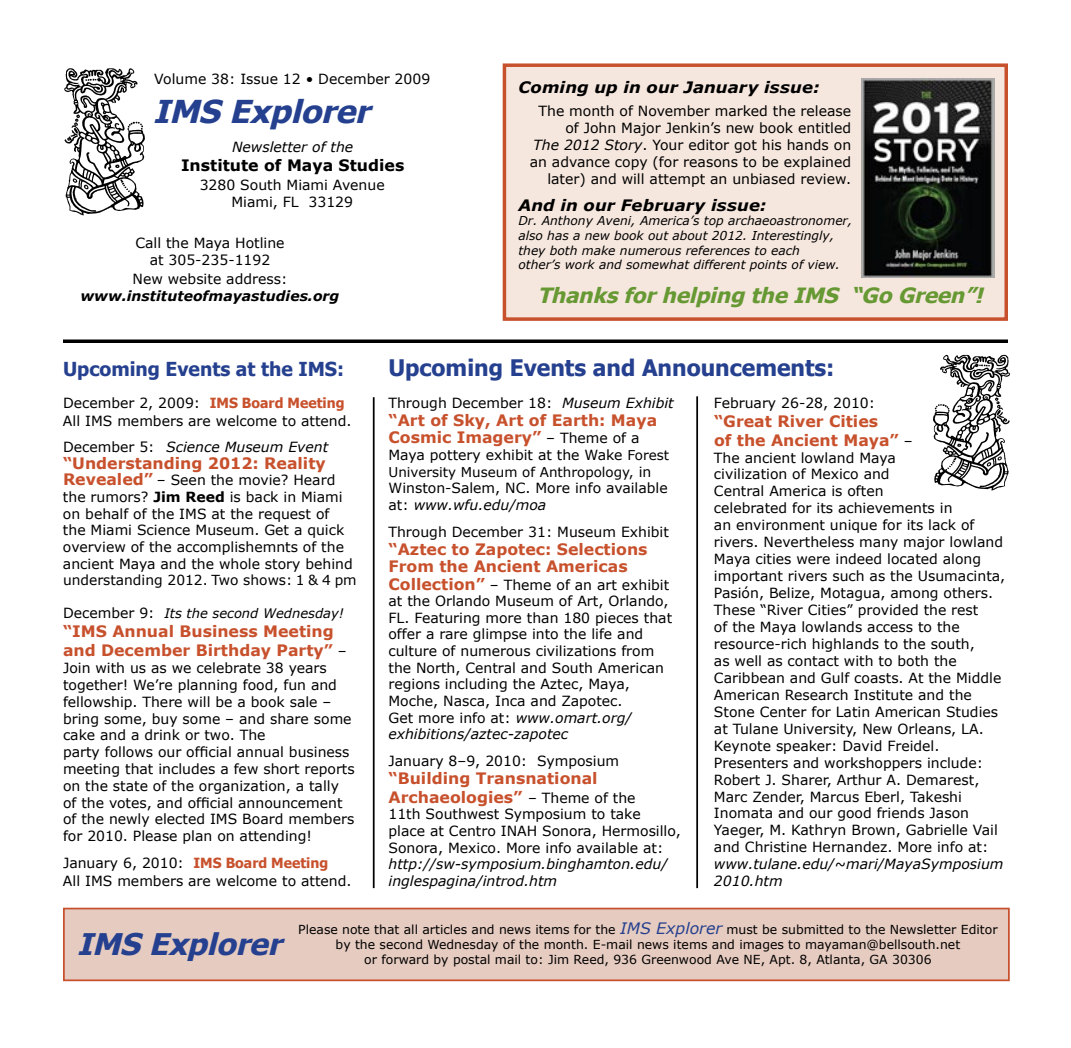
<style>
.page{position:relative;width:1071px;height:1048px;background:#fff}
.page>*{position:absolute;margin:0;border:0;box-sizing:border-box;transform-origin:0 0}
.t1{font:italic 700 31.5px "Tahoma";color:#25408f;scale:1.05 1}
.t2{font:italic 700 29.75px "Tahoma";color:#25408f;scale:1.05 1}
.t3{font:700 22.75px "Tahoma";color:#25408f}
.t4{font:italic 700 21px "Tahoma";color:#693;scale:1.05 1}
.t5{font:700 19.25px "Tahoma";color:#25408f}
.t6{font:700 15.75px/18.9px "Verdana";color:#c8512d}
.t7{font:italic 700 15.75px "Verdana";letter-spacing:.005em;color:#000;scale:1.05 1}
.t8{font:700 15.75px "Verdana";color:#000}
.t9{font:14px/17px "Verdana";color:#000}
.t10{font:italic 14px/16.6px "Verdana";color:#000}
.t11{font:italic 700 14px "Verdana";color:#000}
.t12{font:700 14px "Tahoma";color:#c8512d}
.t13{font:13.83px "Verdana";color:#000}
.t14{font:13.47px "Verdana";color:#000}
.t15{font:italic 13.12px "Verdana";color:#000}
.t16{font:12.42px/14.9px "Verdana";color:#000;text-align:center}
.t17{font:italic 12.25px/14.7px "Verdana";color:#000}
.s1{font-style:italic}
.s2{font-family:"Tahoma";font-weight:700;color:#c8512d}
.s3{font-style:normal}
.s4{font-weight:700;font-size:15.75px;color:#c8512d}
.s5{font-weight:700}
.s6{font-style:normal;font-size:14px}
.s7{font-size:15.4px}
.s8{font-weight:400;font-size:14px;color:#000}
.s9{font-family:"Verdana";font-weight:400;color:#000}
.s10{font-size:13.47px}
.s11{font-size:14px}
.s12{font-style:italic;font-size:15.75px;color:#25408f}
</style>
<div class="page">
<img style="left:933px;top:354px;width:77px;height:137px">
<hr style="left:696px;top:396px;width:2px;height:492px;background:#000">
<hr style="left:373px;top:397px;width:2px;height:491px;background:#000">
<img style="left:64px;top:68px;width:81px;height:148px">
<div style="left:503px;top:63px;width:505px;height:258px;background:#f6e7de;border:4px solid #c8512d"></div>
<svg style="left:63px;top:339px;width:945px;height:4px;fill:#000"></svg>
<img style="left:861px;top:79px;width:133px;height:199px">
<div style="left:63px;top:907px;width:947px;height:74px;background:#e6cbc0;border:2px solid #c8512d"></div>
<p class="t9" style="left:154px;top:70px;width:277px">Volume 38: Issue 12 • December 2009</p>
<h1 class="t1" style="left:153px;top:91px;width:216px">IMS Explorer</h1>
<p class="t10" style="left:232px;top:138px;width:123px">Newsletter of the</p>
<p class="t8" style="left:181px;top:155px;width:225px">Institute of Maya Studies</p>
<p class="t9" style="left:200px;top:176px;width:186px;text-align:center">3280 South Miami Avenue<br>Miami, FL 33129</p>
<p class="t9" style="left:135px;top:234px;width:151px;text-align:center">Call the Maya Hotline at 305-235-1192</p>
<p class="t9" style="left:133px;top:270px;width:156px">New website address:</p>
<p class="t11" style="left:81px;top:286px;width:260px">www.instituteofmayastudies.org</p>
<p class="t7" style="left:518px;top:77px;width:288px">Coming up in our January issue:</p>
<p class="t9" style="left:530px;top:102px;width:323px;text-align:right">The month of November marked the release of John Major Jenkin’s new book entitled<br><span class="s1">The 2012 Story</span>. Your editor got his hands on an advance copy (for reasons to be explained later) and will attempt an unbiased review.</p>
<p class="t7" style="left:518px;top:195px;width:238px">And in our February issue:</p>
<p class="t17" style="left:518px;top:213px;width:335px">Dr. Anthony Aveni, America’s top archaeoastronomer, also has a new book out about 2012. Interestingly, they both make numerous references to each<br>other’s work and somewhat different points of view.</p>
<h3 class="t4" style="left:537px;top:282px;width:431px">Thanksforhelping the IMS “Go Green”!</h3>
<h3 class="t5" style="left:63px;top:356px;width:283px">Upcoming Events at the IMS:</h3>
<h3 class="t3" style="left:388px;top:353px;width:448px">Upcoming Events and Announcements:</h3>
<p class="t9" style="left:63px;top:394px;width:290px;line-height:17.5px">December 2, 2009: <span class="s2">IMS Board Meeting<br></span>All IMS members are welcome to attend.</p>
<p class="t10" style="left:63px;top:438px;width:267px"><span class="s3">December 5:</span> Science Museum Event</p>
<p class="t6" style="left:63px;top:453px;width:264px">“Understanding 2012: Reality</p>
<p class="t9" style="left:63px;top:471px;width:291px"><span class="s4">Revealed”</span> – Seen the movie? Heard the rumors? <span class="s5">Jim Reed</span> is back in Miami on behalf of the IMS at the request of the Miami Science Museum. Get a quick overview of the accomplishemnts of the ancient Maya and the whole story behind</p>
<p class="t13" style="left:63px;top:571px;width:295px">understanding 2012. Two shows: 1 &amp; 4 pm</p>
<p class="t15" style="left:63px;top:605px;width:283px"><span class="s6">December 9:</span> Its the second Wednesday!</p>
<p class="t6" style="left:63px;top:621px;width:285px">“IMS Annual Business Meeting and December Birthday Party<span class="s7">”</span> <span class="s8">–</span></p>
<p class="t9" style="left:63px;top:659px;width:293px">Join with us as we celebrate 38 years together! We’re planning food, fun and fellowship. There will be a book sale – bring some, buy some – and share some cake and a drink or two. The<br>party follows our official annual business meeting that includes a few short reports on the state of the organization, a tally of the votes, and official announcement of the newly elected IMS Board members for 2010. Please plan on attending!</p>
<p class="t12" style="left:63px;top:854px;width:267px"><span class="s9">January 6, 2010:</span> IMS Board Meeting</p>
<p class="t9" style="left:63px;top:871px;width:290px">All IMS members are welcome to attend.</p>
<p class="t9" style="left:388px;top:394px;width:287px">Through December 18: <span class="s1">Museum Exhibit</span></p>
<p class="t6" style="left:388px;top:411px;width:270px;line-height:17.5px">“Art of Sky, Art of Earth: Maya<br>Cosmic Imagery” <span class="s8">– Theme of a</span></p>
<p class="t9" style="left:389px;top:446px;width:282px">Maya pottery exhibit at the Wake <span class="s10">Forest</span></p>
<p class="t14" style="left:388px;top:463px;width:264px">University Museum of Anthropology, <span class="s11">in</span></p>
<p class="t9" style="left:389px;top:479px;width:281px">Winston-Salem, NC. More info available at: <span class="s1">www.wfu.edu/moa</span></p>
<p class="t9" style="left:389px;top:523px;width:282px">Through December 31: Museum Exhibit</p>
<p class="t6" style="left:388px;top:539px;width:261px;line-height:17.5px">“Aztec to Zapotec: Selections<br>From the Ancient Americas</p>
<p class="t9" style="left:388px;top:575px;width:285px"><span class="s4">Collection”</span> – Theme of an art exhibit at the Orlando Museum of Art, Orlando, FL. Featuring more than 180 pieces that offer a rare glimpse into the life and culture of numerous civilizations from the North, Central and South American regions including the Aztec, Maya, Moche, Nasca, Inca and Zapotec.<br>Get more info at: <span class="s1">www.omart.org/ exhibitions/aztec-zapotec</span></p>
<p class="t9" style="left:389px;top:752px;width:232px">January 8–9, 2010: Symposium</p>
<p class="t6" style="left:388px;top:769px;width:249px;line-height:18.4px">“Building Transnational<br>Archaeologies” <span class="s8">– Theme of the</span></p>
<p class="t9" style="left:389px;top:805px;width:294px">11th Southwest Symposium to take<br>place at Centro INAH Sonora, Hermosillo,<br>Sonora, Mexico. More info available at:</p>
<p class="t10" style="left:389px;top:855px;width:281px">http://sw-symposium.binghamton.edu/ inglespagina/introd.htm</p>
<p class="t9" style="left:714px;top:393px;width:163px">February 26-28, 2010:</p>
<p class="t6" style="left:714px;top:411px;width:200px">“Great River Cities<br>of the Ancient Maya” <span class="s8">–</span></p>
<p class="t9" style="left:714px;top:448px;width:293px">The ancient lowland Maya<br>civilization of Mexico and<br>Central America is often<br>celebrated for its achievements in<br>an environment unique for its lack of rivers. Nevertheless many major lowland Maya cities were indeed located along important rivers such as the Usumacinta, Pasión, Belize, Motagua, among others.<br>These “River Cities” provided the rest<br>of the Maya lowlands access to the resource-rich highlands to the south,<br>as well as contact with to both the Caribbean and Gulf coasts. At the Middle American Research Institute and the Stone Center for Latin American Studies at Tulane University, New Orleans, LA.<br>Keynote speaker: David Freidel.<br>Presenters and workshoppers include:<br>Robert J. Sharer, Arthur A. Demarest, Marc Zender, Marcus Eberl, Takeshi Inomata and our good friends Jason Yaeger, M. Kathryn Brown, Gabrielle Vail and Christine Hernandez. More info at:</p>
<p class="t10" style="left:714px;top:855px;width:291px">www.tulane.edu/~mari/MayaSymposium<br>2010.htm</p>
<h2 class="t2" style="left:77px;top:924px;width:204px">IMS Explorer</h2>
<p class="t16" style="left:298px;top:921px;width:701px">Please note that all articles and news items for the <span class="s12">IMS Explorer</span> must be submitted to the Newsletter Editor by the second Wednesday of the month. E-mail news items and images to mayaman@bellsouth.net<br>or forward by postal mail to: Jim Reed, 936 Greenwood Ave NE, Apt. 8, Atlanta, GA 30306</p>
</div>
